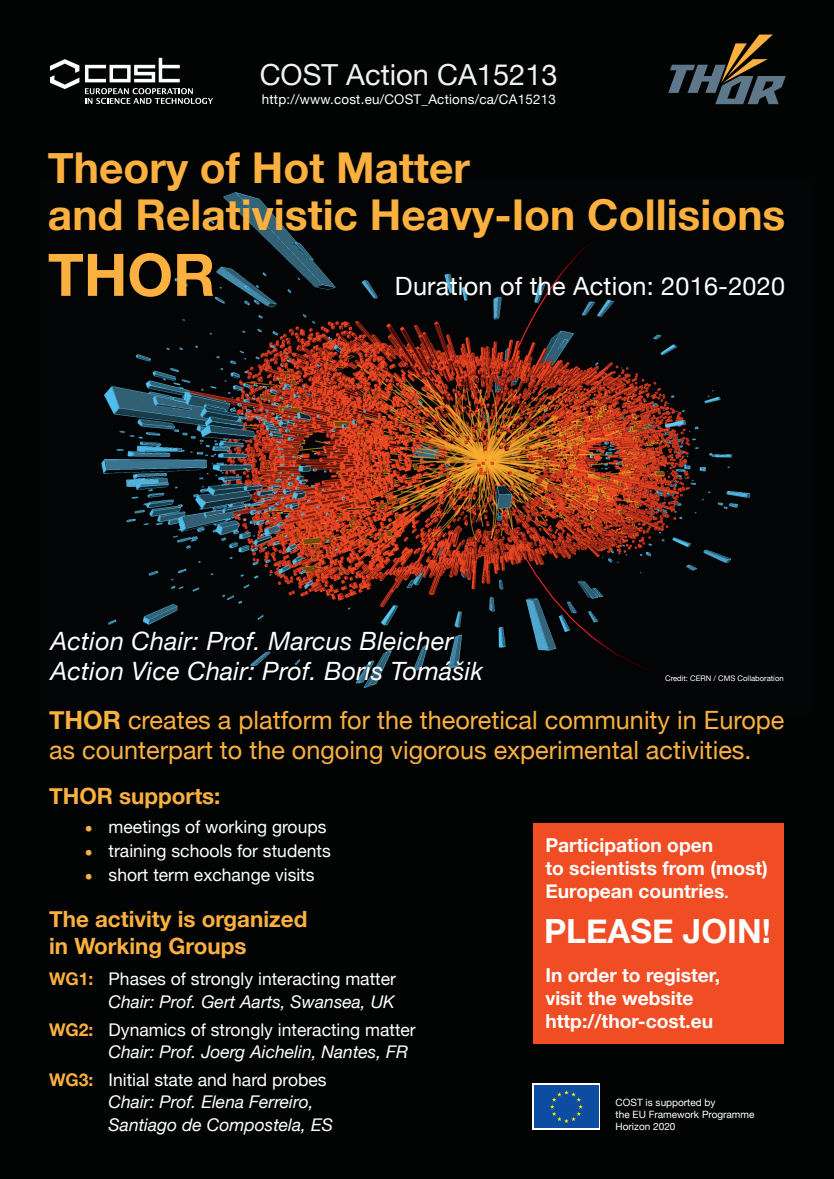
<style>
.page{position:relative;width:834px;height:1179px;background:#fff}
.page>*{position:absolute;margin:0;border:0;box-sizing:border-box;transform-origin:0 0}
.t1{font:700 58.73px "Helvetica Neue";color:#fbb03f}
.t2{font:700 42.49px/46.3px "Helvetica Neue";color:#fbb03f}
.t3{font:700 33.28px "Helvetica Neue";color:#fff}
.t4{font:29.02px "Helvetica Neue";color:#f1f3f2}
.t5{font:25.2px/30.2px "Helvetica Neue";color:#fbb03f}
.t6{font:italic 25.2px/30.2px "Helvetica Neue";letter-spacing:.01em;color:#fff}
.t7{font:25.2px "Helvetica Neue";letter-spacing:.01em;color:#fff}
.t8{font:700 22.4px/26.9px "Helvetica Neue";color:#fbb03f}
.t9{font:700 19.18px/23px "Helvetica Neue";color:#fff}
.t10{font:17.5px/23.4px "Helvetica Neue";color:#fff;text-align:right}
.t11{font:italic 17.5px/22.4px "Helvetica Neue";color:#fff}
.t12{font:13.37px "Helvetica Neue";letter-spacing:.015em;color:#fff}
.t13{font:10.04px/12px "Helvetica Neue";color:#fff}
.t14{font:7.7px "Helvetica Neue";color:#fff}
.s1{font-weight:700}
.s2{font-weight:700;font-size:25.9px;color:#fbb03f}
.s3{font-weight:700;color:#fbb03f}
.s4{font-style:italic}
.s5{font-weight:700;font-style:normal;color:#fbb03f}
.s6{font-style:normal}
.s7{font-size:15.01px}
</style>
<div class="page">
<div style="left:0;top:0;width:833px;height:1179px;background:#020404"></div>
<img style="left:101px;top:192px;width:650px;height:496px">
<div style="left:532px;top:823px;width:251px;height:220px;background:#f04d24"></div>
<svg style="left:668px;top:35px;width:117px;height:69px"></svg>
<svg style="left:85px;top:58px;width:95px;height:24px"></svg>
<svg style="left:50px;top:59px;width:29px;height:30px"></svg>
<svg style="left:85px;top:88px;width:128px;height:16px"></svg>
<svg style="left:532px;top:1084px;width:68px;height:46px"></svg>
<div style="left:534px;top:1085px;width:64px;height:43px;background:#0d4da1"></div>
<svg style="left:550px;top:1090px;width:32px;height:33px"></svg>
<h3 class="t4" style="left:259px;top:54px;width:299px">COST Action CA15213</h3>
<p class="t12" style="left:262px;top:90px;width:295px">http://www.cost.eu/COST_Actions/ca/CA15213</p>
<h2 class="t2" style="left:48px;top:146px;width:739px">Theory of Hot Matter<br>and Relativistic Heavy-Ion Collisions</h2>
<h1 class="t1" style="left:48px;top:229px;width:169px">THOR</h1>
<h3 class="t7" style="left:395px;top:267px;width:391px">Duration of the Action: 2016-2020</h3>
<h3 class="t6" style="left:50px;top:627px;width:434px">Action Chair: Prof. Marcus Bleicher<br>Action Vice Chair: Prof. Boris Tomášik</h3>
<p class="t14" style="left:665px;top:673px;width:120px">Credit: CERN / CMS Collaboration</p>
<h3 class="t5" style="left:49px;top:706px;width:736px"><span class="s1">THOR</span> creates a platform for the theoretical community in Europe as counterpart to the ongoing vigorous experimental activities.</h3>
<p class="t8" style="left:49px;top:783px;width:173px">THOR supports:</p>
<p class="t10" style="left:84px;top:816px;width:244px"><span class="s2">•</span> meetings of working groups</p>
<p class="t10" style="left:84px;top:840px;width:248px"><span class="s2">•</span> training schools for students</p>
<p class="t10" style="left:84px;top:864px;width:232px"><span class="s2">•</span> short term exchange visits</p>
<p class="t8" style="left:49px;top:906px;width:260px">The activity is organized in Working Groups</p>
<p class="t10" style="left:49px;top:968px;width:348px"><span class="s3">WG1:</span> Phases of strongly interacting matter<br><span class="s4">Chair: Prof. Gert Aarts, Swansea, UK</span></p>
<p class="t10" style="left:109px;top:1019px;width:308px;line-height:22.4px;text-align:left;text-indent:-60px"><span class="s3">WG2:</span> Dynamics of strongly interacting matter<br><span class="s4">Chair: Prof. Joerg Aichelin, Nantes, FR</span></p>
<p class="t11" style="left:109px;top:1069px;width:226px;text-indent:-60px"><span class="s5">WG3:</span> <span class="s6">Initial state and hard probes<br></span>Chair: Prof. Elena Ferreiro,<br>Santiago de Compostela, ES</p>
<p class="t9" style="left:545px;top:834px;width:224px">Participation open<br>to scientists from (most)<br>European countries<span class="s7">.</span></p>
<h3 class="t3" style="left:544px;top:905px;width:228px">PLEASE JOIN!</h3>
<p class="t9" style="left:545px;top:964px;width:176px">In order to register, visit the website http://thor-cost.eu</p>
<p class="t13" style="left:615px;top:1097px;width:140px">COST is supported by<br>the EU Framework Programme<br>Horizon 2020</p>
</div>
